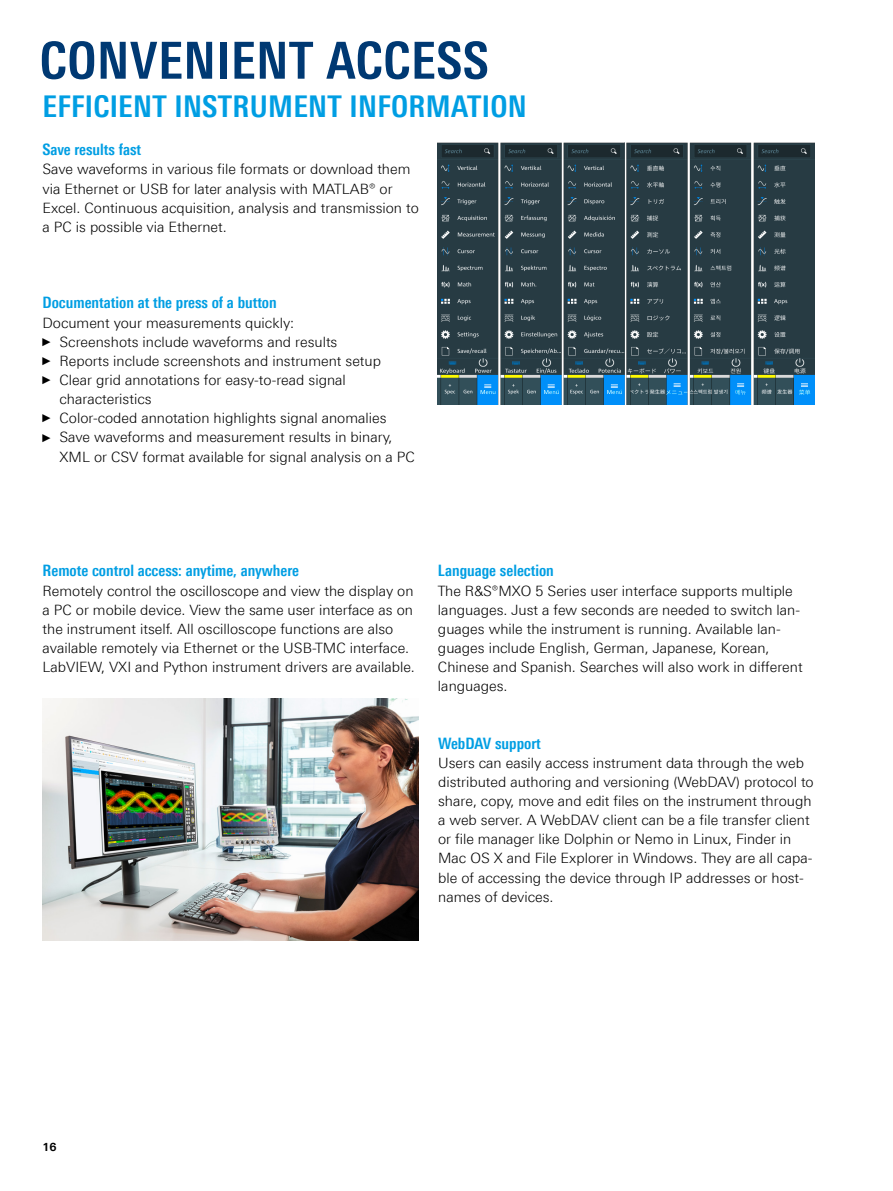
<style>
.page{position:relative;width:893px;height:1191px;background:#fff}
.page>*{position:absolute;margin:0;border:0;box-sizing:border-box;transform-origin:0 0}
.Seiten_Headline_34Pt_blau_IVZ{font:700 51px "Linotype Univers 620 Cn";letter-spacing:.01em;color:#003973}
.Seiten_Headline_20Pt_cyan{font:700 30px "Linotype Univers 620 Cn";letter-spacing:.01em;color:#009ee3}
.Absatzfett_cyan{font:700 15.75px "Linotype Univers 620 Cn";color:#009ee3}
.Haupttext_ohne_Abstand{font:300 14.25px/19.2px "Linotype Univers 330";color:#000}
.t1{font:700 11.25px "Linotype Univers 630";color:#000}
.s1{font-family:"Arial Narrow";font-weight:400;font-size:11.4px}
</style>
<div class="page">
<img style="left:43px;top:698px;width:376px;height:242px">
<img style="left:438px;top:142px;width:376px;height:262px">
<p class="Seiten_Headline_34Pt_blau_IVZ" style="left:40px;top:30px;width:451px">CONVENIENT ACCESS</p>
<p class="Seiten_Headline_20Pt_cyan" style="left:43px;top:88px;width:486px">EFFICIENT INSTRUMENT INFORMATION</p>
<p class="Absatzfett_cyan" style="left:43px;top:140px;width:100px">Save results fast</p>
<p class="Haupttext_ohne_Abstand" style="left:43px;top:160px;width:378px">Save waveforms in various file formats or download them via Ethernet or USB for later analysis with MATLAB® or Excel. Continuous acquisition, analysis and transmission to a PC is possible via Ethernet.</p>
<p class="Absatzfett_cyan" style="left:43px;top:293px;width:236px">Documentation at the press of a button</p>
<p class="Haupttext_ohne_Abstand" style="left:43px;top:313px;width:253px">Document your measurements quickly:</p>
<p class="Haupttext_ohne_Abstand" style="left:43px;top:332px;width:296px"><span class="s1">►</span> Screenshots include waveforms and results</p>
<p class="Haupttext_ohne_Abstand" style="left:43px;top:351px;width:340px"><span class="s1">►</span> Reports include screenshots and instrument setup</p>
<p class="Haupttext_ohne_Abstand" style="left:60px;top:370px;width:288px;text-indent:-17px"><span class="s1">►</span> Clear grid annotations for easy-to-read signal characteristics</p>
<p class="Haupttext_ohne_Abstand" style="left:43px;top:408px;width:345px"><span class="s1">►</span> Color-coded annotation highlights signal anomalies</p>
<p class="Haupttext_ohne_Abstand" style="left:60px;top:427px;width:357px;text-indent:-17px"><span class="s1">►</span> Save waveforms and measurement results in binary,<br>XML or CSV format available for signal analysis on a PC</p>
<p class="Absatzfett_cyan" style="left:43px;top:561px;width:258px">Remote control access: anytime, anywhere</p>
<p class="Haupttext_ohne_Abstand" style="left:43px;top:580px;width:374px">Remotely control the oscilloscope and view the display on a PC or mobile device. View the same user interface as on the instrument itself. All oscilloscope functions are also available remotely via Ethernet or the USB-TMC interface.<br>LabVIEW, VXI and Python instrument drivers are available.</p>
<p class="Absatzfett_cyan" style="left:438px;top:561px;width:117px">Language selection</p>
<p class="Haupttext_ohne_Abstand" style="left:438px;top:580px;width:366px">The R&amp;S®MXO 5 Series user interface supports multiple languages. Just a few seconds are needed to switch lan&shy;guages while the instrument is running. Available lan&shy;guages include English, German, Japanese, Korean, Chinese and Spanish. Searches will also work in different languages.</p>
<p class="Absatzfett_cyan" style="left:438px;top:733px;width:104px">WebDAV support</p>
<p class="Haupttext_ohne_Abstand" style="left:438px;top:753px;width:377px">Users can easily access instrument data through the web distributed authoring and versioning (WebDAV) protocol to share, copy, move and edit files on the instrument through a web server. A WebDAV client can be a file transfer client or file manager like Dolphin or Nemo in Linux, Finder in Mac OS X and File Explorer in Windows. They are all capa&shy;ble of accessing the device through IP addresses or host&shy;names of devices.</p>
<p class="t1" style="left:43px;top:1139px;width:16px">16</p>
</div>
